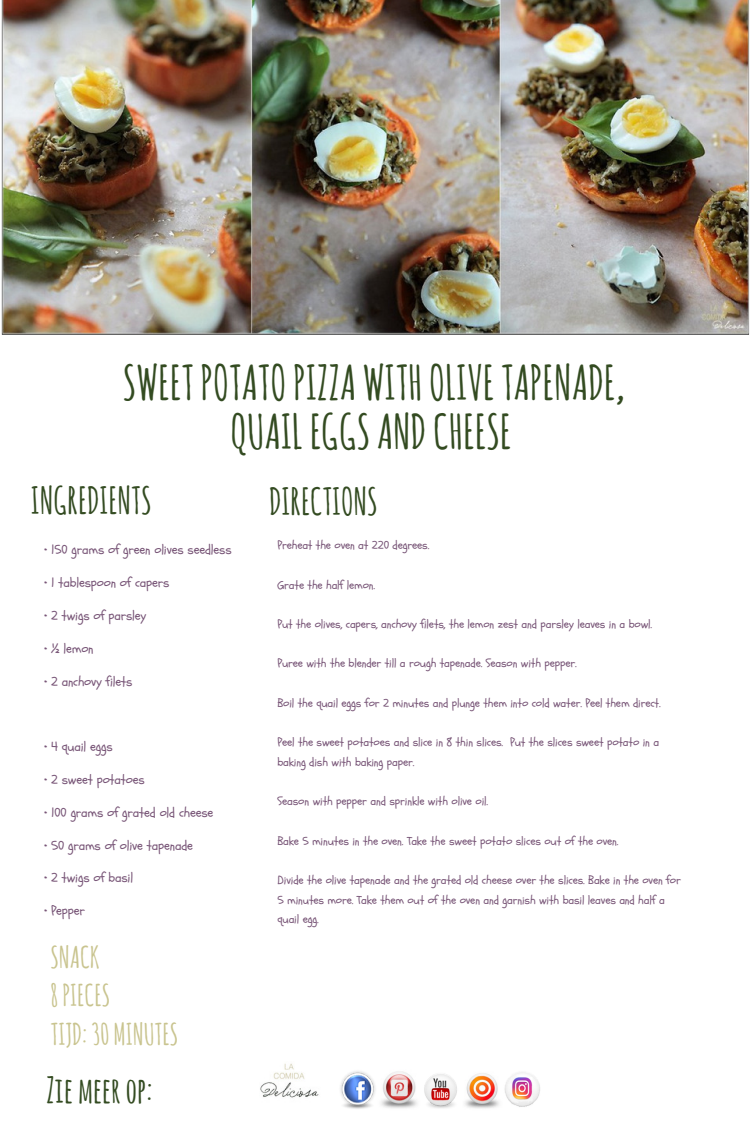
<style>
.page{position:relative;width:750px;height:1125px;background:#fff}
.page>*{position:absolute;margin:0;border:0;box-sizing:border-box;transform-origin:0 0}
.t1{font:700 47.12px/48.8px "Amatic SC";color:#334b21;text-align:center}
.t2{font:700 36.88px "Amatic SC";color:#334b21}
.t3{font:700 35.38px "Amatic SC";color:#334b21}
.t4{font:700 29.5px/38.5px "Amatic SC";color:#c9c48f}
.t5{font:13.25px "Schoolbell";letter-spacing:-.01em;color:#785577}
.t6{font:11.75px/19.8px "Schoolbell";letter-spacing:-.01em;color:#785577}
</style>
<div class="page">
<img style="left:260px;top:1063px;width:59px;height:35px">
<img style="left:381px;top:1071px;width:36px;height:37px">
<img style="left:424px;top:1074px;width:33px;height:34px">
<img style="left:340px;top:1071px;width:35px;height:38px">
<img style="left:464px;top:1073px;width:35px;height:36px">
<img style="left:504px;top:1072px;width:36px;height:35px">
<img style="left:2px;top:0;width:747px;height:335px">
<h1 class="t1" style="left:123px;top:358px;width:504px">SWEET POTATO PIZZA WITH OLIVE TAPENADE,<br>QUAIL EGGS AND CHEESE</h1>
<h2 class="t2" style="left:31px;top:476px;width:122px">INGREDIENTS</h2>
<p class="t5" style="left:44px;top:541px;width:189px">• 150 grams of green olives seedless</p>
<p class="t5" style="left:44px;top:574px;width:127px">• 1 tablespoon of capers</p>
<p class="t5" style="left:44px;top:607px;width:104px">• 2 twigs of parsley</p>
<p class="t5" style="left:44px;top:640px;width:51px">• ½ lemon</p>
<p class="t5" style="left:44px;top:672px;width:90px">• 2 anchovy filets</p>
<p class="t5" style="left:44px;top:738px;width:70px">• 4 quail eggs</p>
<p class="t5" style="left:44px;top:771px;width:102px">• 2 sweet potatoes</p>
<p class="t5" style="left:44px;top:804px;width:171px">• 100 grams of grated old cheese</p>
<p class="t5" style="left:44px;top:836px;width:150px">• 50 grams of olive tapenade</p>
<p class="t5" style="left:44px;top:869px;width:91px">• 2 twigs of basil</p>
<p class="t5" style="left:44px;top:902px;width:42px">• Pepper</p>
<h3 class="t4" style="left:51px;top:937px;width:129px">SNACK<br>8 PIECES<br>TIJD:30 MINUTES</h3>
<h3 class="t3" style="left:46px;top:1067px;width:108px">Zie meerop:</h3>
<h2 class="t2" style="left:269px;top:477px;width:110px">DIRECTIONS</h2>
<p class="t6" style="left:277px;top:536px;width:153px">Preheat the oven at 220 degrees.</p>
<p class="t6" style="left:277px;top:575px;width:99px">Grate the half lemon.</p>
<p class="t6" style="left:277px;top:615px;width:376px">Put the olives, capers, anchovy filets, the lemon zest and parsley leaves in a bowl.</p>
<p class="t6" style="left:277px;top:654px;width:301px">Puree with the blender till a rough tapenade. Season with pepper.</p>
<p class="t6" style="left:277px;top:693px;width:385px">Boil the quail eggs for 2 minutes and plunge them into cold water. Peel them direct.</p>
<p class="t6" style="left:277px;top:733px;width:383px">Peel the sweet potatoes and slice in 8 thin slices. Put the slices sweet potato in a baking dish with baking paper.</p>
<p class="t6" style="left:277px;top:792px;width:212px">Season with pepper and sprinkle with olive oil.</p>
<p class="t6" style="left:277px;top:831px;width:343px">Bake 5 minutes in the oven. Take the sweet potato slices out of the oven.</p>
<p class="t6" style="left:277px;top:870px;width:405px">Divide the olive tapenade and the grated old cheese over the slices. Bake in the oven for<br>5 minutes more. Take them out of the oven and garnish with basil leaves and half a quail egg.</p>
</div>
